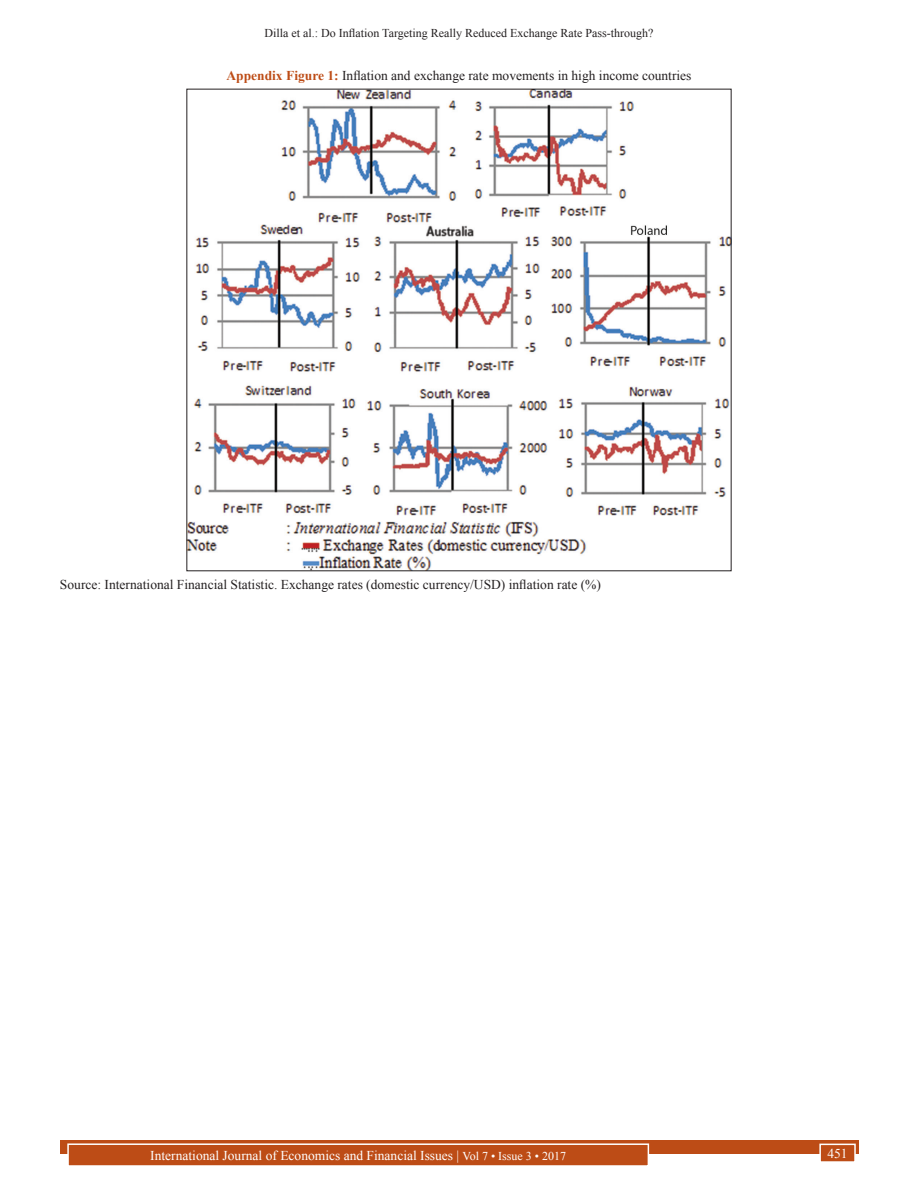
<style>
.page{position:relative;width:918px;height:1188px;background:#fff}
.page>*{position:absolute;margin:0;border:0;box-sizing:border-box;transform-origin:0 0}
.t1{font:13.5px "Times New Roman";color:#231f20}
.t2{font:13.5px "Times New Roman";color:#fff}
.t3{font:12px "Times New Roman";color:#231f20}
.s1{font-weight:700;color:#bd4c16}
.s2{font-size:12px}
</style>
<div class="page">
<div style="left:60px;top:1140px;width:798px;height:13px;background:#bd4c16"></div>
<div style="left:68px;top:1144px;width:580px;height:22px;background:#bd4c16"></div>
<div style="left:67px;top:1143px;width:582px;height:24px;border:2px solid #fff"></div>
<div style="left:820px;top:1144px;width:35px;height:18px;background:#bd4c16"></div>
<div style="left:819px;top:1144px;width:37px;height:19px;border:2px solid #fff"></div>
<img style="left:189px;top:91px;width:540px;height:478px">
<p class="t3" style="left:265px;top:25px;width:390px">Dilla et al.: Do Inflation Targeting Really Reduced Exchange Rate Pass-through?</p>
<p class="t1" style="left:226px;top:66px;width:467px"><span class="s1">Appendix Figure 1:</span> Inflation and exchange rate movements in high income countries</p>
<p class="t1" style="left:60px;top:575px;width:543px">Source: International Financial Statistic. Exchange rates (domestic currency/USD) inflation rate (%)</p>
<p class="t2" style="left:150px;top:1146px;width:417px">International Journal of Economics and Financial Issues | <span class="s2">Vol 7 • Issue 3 • 2017</span></p>
<p class="t2" style="left:827px;top:1144px;width:22px">451</p>
</div>
